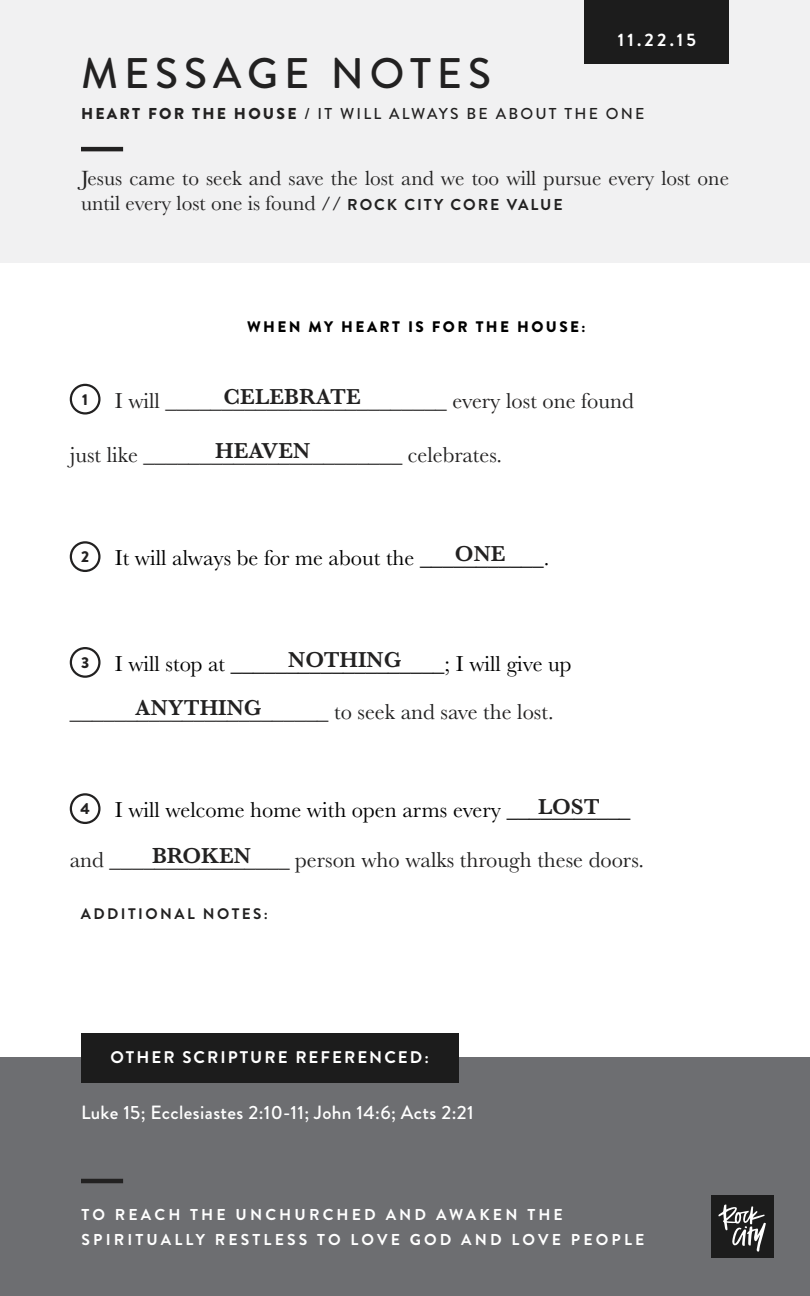
<style>
.page{position:relative;width:810px;height:1296px;background:#fff}
.page>*{position:absolute;margin:0;border:0;box-sizing:border-box;transform-origin:0 0}
.t1{font:500 42.75px "Brandon Grotesque";letter-spacing:.14em;color:#222121}
.t2{font:22.5px "Baskerville";color:#222121}
.t3{font:22.5px "Baskerville";color:#000}
.t4{font:600 22.5px "Baskerville";color:#222121}
.t5{font:21.38px/25.7px "Baskerville";color:#222121}
.t6{font:500 19.12px "Brandon Grotesque";letter-spacing:.02em;color:#fff}
.t7{font:700 18px "Brandon Grotesque";color:#fff}
.t8{font:700 16.88px "Brandon Grotesque";letter-spacing:.12em;color:#fff}
.t9{font:700 15.75px/25.2px "Brandon Grotesque";letter-spacing:.2em;color:#fff}
.t10{font:500 15.75px "Brandon Grotesque";letter-spacing:.14em;color:#222121}
.t11{font:900 15.75px "Brandon Grotesque";color:#222121}
.t12{font:900 15.3px "Brandon Grotesque";letter-spacing:.16em;color:#000}
.t13{font:700 15.3px "Brandon Grotesque";letter-spacing:.16em;color:#222121}
.s1{font-weight:900}
.s2{font-size:20.25px}
.s3{font-family:"Brandon Grotesque";font-weight:700;font-size:15.75px}
.s4{font-family:"Brandon Grotesque";font-weight:900;font-size:15.75px;color:#222121}
</style>
<div class="page">
<div style="left:0;top:1057px;width:810px;height:239px;background:#6d6e71"></div>
<div style="left:0;top:0;width:810px;height:263px;background:#f1f1f2"></div>
<div style="left:585px;top:0;width:144px;height:63px;background:#1c1c1c"></div>
<hr style="left:81px;top:147px;width:42px;height:4px;background:#222121">
<div style="left:81px;top:1033px;width:377px;height:49px;background:#1c1c1c"></div>
<hr style="left:81px;top:1179px;width:42px;height:4px;background:#222121">
<div style="left:712px;top:1196px;width:62px;height:62px;background:#1c1c1c"></div>
<svg style="left:718px;top:1205px;width:48px;height:47px"></svg>
<div style="left:70px;top:541px;width:31px;height:31px;border:2px solid #222121;border-radius:50%"></div>
<div style="left:70px;top:647px;width:31px;height:31px;border:2px solid #222121;border-radius:50%"></div>
<div style="left:70px;top:793px;width:31px;height:31px;border:2px solid #222121;border-radius:50%"></div>
<div style="left:70px;top:384px;width:31px;height:31px;border:2px solid #222121;border-radius:50%"></div>
<p class="t7" style="left:618px;top:27px;width:80px">11.22.15</p>
<h1 class="t1" style="left:81px;top:44px;width:412px">MESSAGE NOTES</h1>
<p class="t10" style="left:81px;top:103px;width:565px"><span class="s1">HEART FOR THE HOUSE</span> / IT WILL ALWAYS BE ABOUT THE ONE</p>
<p class="t5" style="left:81px;top:165px;width:650px">Jesus came to seek and save the lost and we too will pursue every lost one until every lost one is found <span class="s2">//</span> <span class="s3">ROCK CITY CORE VALUE</span></p>
<p class="t12" style="left:247px;top:316px;width:340px">WHEN MY HEART IS FOR THE HOUSE:</p>
<p class="t4" style="left:224px;top:381px;width:139px">CELEBRATE</p>
<p class="t4" style="left:215px;top:435px;width:97px">HEAVEN</p>
<p class="t2" style="left:115px;top:387px;width:520px">I will _________________________ every lost one found</p>
<p class="t11" style="left:82px;top:388px;width:7px">1</p>
<p class="t2" style="left:70px;top:441px;width:434px">just like _______________________ celebrates.</p>
<p class="t11" style="left:81px;top:546px;width:10px">2</p>
<p class="t4" style="left:455px;top:538px;width:52px">ONE</p>
<p class="t3" style="left:115px;top:543px;width:436px">It will always be for me about the ___________.</p>
<p class="t11" style="left:81px;top:651px;width:10px">3</p>
<p class="t4" style="left:288px;top:644px;width:114px">NOTHING</p>
<p class="t3" style="left:115px;top:649px;width:458px">I will stop at ___________________; I will give up</p>
<p class="t4" style="left:135px;top:691px;width:127px">ANYTHING</p>
<p class="t2" style="left:70px;top:697px;width:485px">_______________________ to seek and save the lost.</p>
<p class="t4" style="left:538px;top:790px;width:63px">LOST</p>
<p class="t3" style="left:80px;top:795px;width:552px"><span class="s4">4</span> I will welcome home with open arms every ___________</p>
<p class="t4" style="left:152px;top:840px;width:100px">BROKEN</p>
<p class="t2" style="left:70px;top:846px;width:576px">and ________________ person who walks through these doors.</p>
<p class="t13" style="left:81px;top:903px;width:189px">ADDITIONAL NOTES:</p>
<p class="t8" style="left:111px;top:1046px;width:320px">OTHER SCRIPTURE REFERENCED:</p>
<p class="t6" style="left:81px;top:1099px;width:394px">Luke 15; Ecclesiastes 2:10-11; John 14:6; Acts 2:21</p>
<p class="t9" style="left:82px;top:1202px;width:564px">TO REACH THE UNCHURCHED AND AWAKEN THE<br>SPIRITUALLY RESTLESS TO LOVE GOD AND LOVE PEOPLE</p>
</div>
